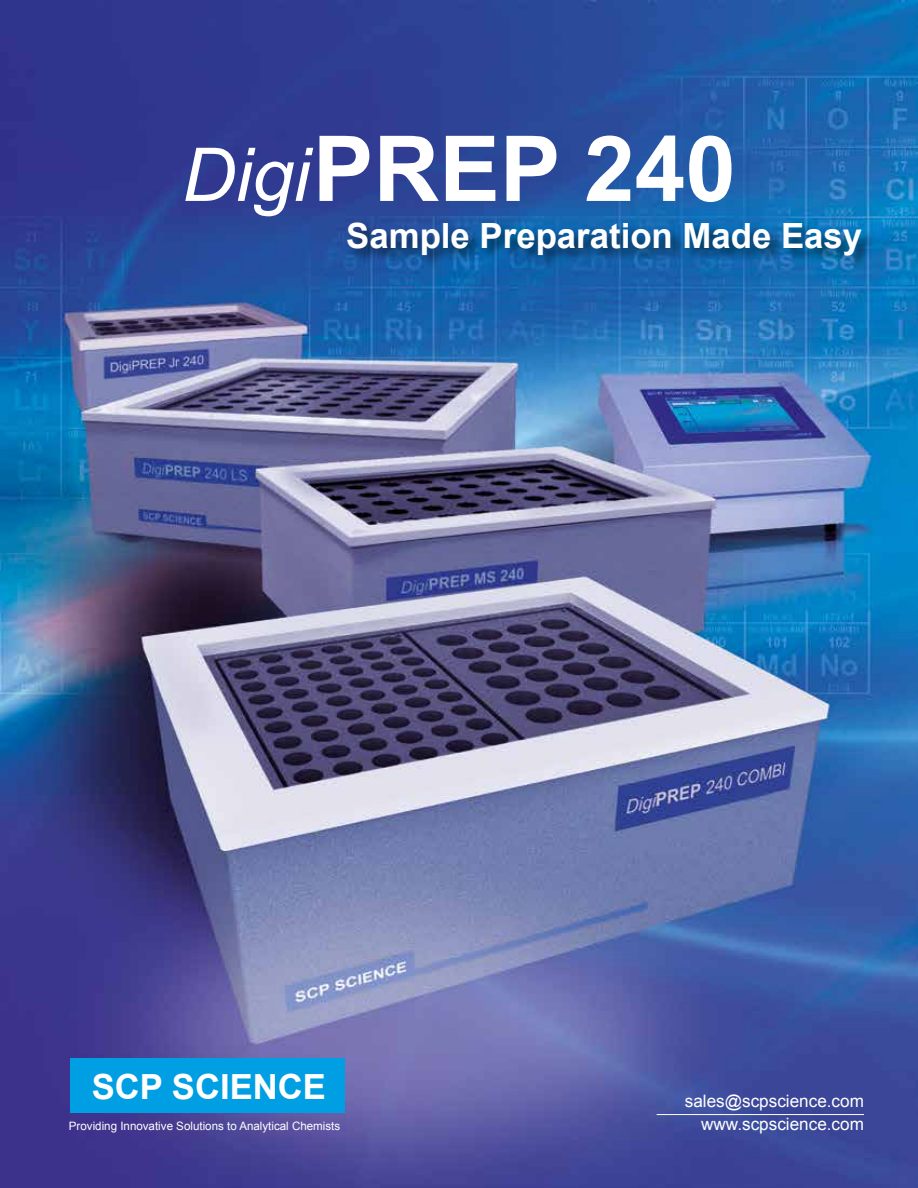
<style>
.page{position:relative;width:918px;height:1188px;background:#fff}
.page>*{position:absolute;margin:0;border:0;box-sizing:border-box;transform-origin:0 0}
.t1{font:700 90.9px "Arial";color:#fff}
.t2{font:700 34.8px "Arial";color:#fff}
.t3{font:700 34.65px "Arial";color:#fff}
.t4{font:17.1px "Arial";color:#fff}
.t5{font:11.55px "Arial";color:#fff}
.s1{font-weight:400;font-style:italic;font-size:74.25px}
</style>
<div class="page">
<img style="left:0;top:0;width:918px;height:1188px">
<div style="left:71px;top:1058px;width:274px;height:55px;background:#009fe3"></div>
<div style="left:346px;top:221px;width:530px;height:49px;background:#000;opacity:.52"></div>
<hr style="left:657px;top:1114px;width:207px;height:1px;background:#fff">
<h1 class="t1" style="left:182px;top:108px;width:555px"><span class="s1">Digi</span>PREP 240</h1>
<h2 class="t2" style="left:346px;top:212px;width:518px">Sample Preparation Made Easy</h2>
<h3 class="t3" style="left:92px;top:1063px;width:236px">SCP SCIENCE</h3>
<h3 class="t4" style="left:685px;top:1090px;width:181px">sales@scpscience.com</h3>
<p class="t5" style="left:69px;top:1119px;width:273px">Providing Innovative Solutions to Analytical Chemists</p>
<h3 class="t4" style="left:701px;top:1113px;width:164px">www.scpscience.com</h3>
</div>
